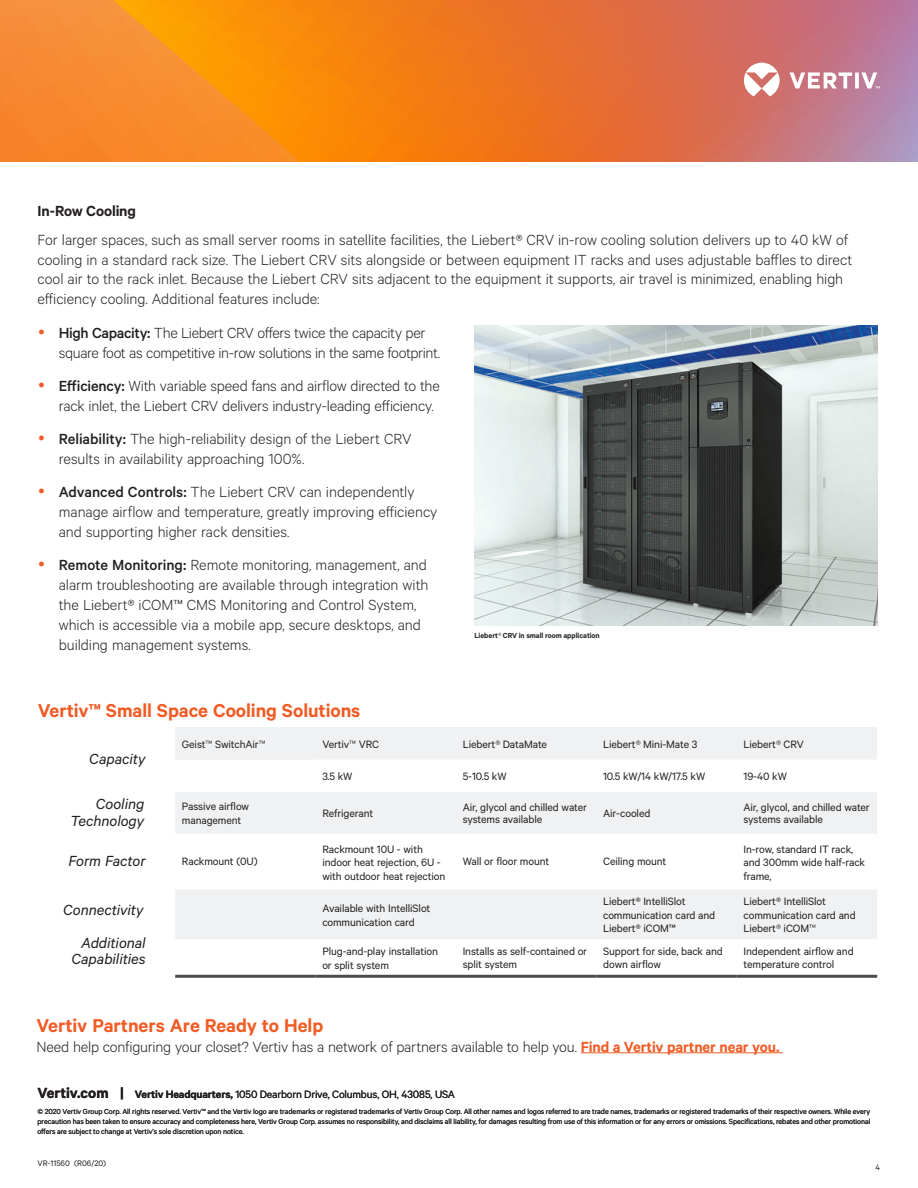
<style>
.page{position:relative;width:918px;height:1188px;background:#fff}
.page>*{position:absolute;margin:0;border:0;box-sizing:border-box;transform-origin:0 0}
.Vertiv_Orange_Main_H{font:600 21px "Calibre";letter-spacing:-.005em;color:#f15b24}
.Vertiv_Body_Text{font:300 16.5px/19.8px "Calibre";letter-spacing:-.005em;color:#231f20}
.Vertiv_Body_Text-2{font:300 16.5px/19.8px "Calibre";letter-spacing:-.025em;color:#231f20}
.Vertiv_Orange_Main_H-2{font:300 16.5px "Calibre";letter-spacing:-.01em;color:#231f20}
.Vertiv_Body_Text-3{font:italic 16.5px/16.5px "Calibre";letter-spacing:-.005em;color:#231f20;text-align:right}
.Vertiv_Body_Text-4{font:600 16.5px "Calibre";letter-spacing:-.01em;color:#231f20}
.DatasheetTableBody{font:12px/13.5px "Calibre";letter-spacing:-.01em;color:#231f20}
.Footer_Address{font:12px "Calibre";letter-spacing:-.015em;color:#231f20}
.Document_ID{font:9px "Calibre";color:#231f20}
.Footer_Disclaimer{font:8.25px/9.8px "Calibre";letter-spacing:-.01em;color:#231f20;text-align:justify}
.Footer_Disclaimer-2{font:600 8.25px "Calibre";letter-spacing:-.005em;color:#231f20}
.s1{font-weight:500}
.s2{font-weight:300;font-style:italic}
.s3{font-weight:300}
.s4{font-weight:600;color:#f15b24}
.s5{font-weight:600;font-size:16.5px}
.s6{font-weight:600}
</style>
<div class="page">
<svg style="left:0;top:0;width:918px;height:162px;background:#e87e36"></svg>
<svg style="left:744px;top:63px;width:136px;height:33px"></svg>
<img style="left:475px;top:326px;width:403px;height:299px">
<svg style="left:175px;top:727px;width:702px;height:212px;fill:#f0f1f2"></svg>
<svg style="left:316px;top:760px;width:561px;height:32px"></svg>
<hr style="left:175px;top:975px;width:141px;height:3px;background:#4b4c4d">
<hr style="left:316px;top:975px;width:140px;height:3px;background:#4b4c4d">
<hr style="left:456px;top:975px;width:140px;height:3px;background:#4b4c4d">
<hr style="left:596px;top:975px;width:141px;height:3px;background:#4b4c4d">
<hr style="left:737px;top:975px;width:140px;height:3px;background:#4b4c4d">
<hr style="left:581px;top:1053px;width:202px;height:1px;background:#f15b24">
<p class="Vertiv_Body_Text-4" style="left:37px;top:201px;width:100px">In-Row Cooling</p>
<p class="Vertiv_Body_Text" style="left:37px;top:229px;width:816px">For larger spaces, such as small server rooms in satellite facilities, the Liebert® CRV in-row cooling solution delivers up to 40 kW of cooling in a standard rack size. The Liebert CRV sits alongside or between equipment IT racks and uses adjustable baffles to direct cool air to the rack inlet. Because the Liebert CRV sits adjacent to the equipment it supports, air travel is minimized, enabling high efficiency cooling. Additional features include:</p>
<p class="Vertiv_Body_Text-2" style="left:59px;top:322px;width:383px"><span class="s1">High Capacity:</span> The Liebert CRV offers twice the capacity per square foot as competitive in-row solutions in the same footprint.</p>
<p class="Vertiv_Body_Text" style="left:59px;top:376px;width:383px"><span class="s1">Efficiency:</span> With variable speed fans and airflow directed to the rack inlet, the Liebert CRV delivers industry-leading efficiency.</p>
<p class="Vertiv_Body_Text" style="left:59px;top:429px;width:354px"><span class="s1">Reliability:</span> The high-reliability design of the Liebert CRV results in availability approaching 100%.</p>
<p class="Vertiv_Body_Text" style="left:59px;top:482px;width:380px"><span class="s1">Advanced Controls:</span> The Liebert CRV can independently manage airflow and temperature, greatly improving efficiency and supporting higher rack densities.</p>
<p class="Vertiv_Body_Text" style="left:59px;top:555px;width:371px"><span class="s1">Remote Monitoring:</span> Remote monitoring, management, and alarm troubleshooting are available through integration with the Liebert® iCOM™ CMS Monitoring and Control System, which is accessible via a mobile app, secure desktops, and building management systems.</p>
<p class="Footer_Disclaimer-2" style="left:475px;top:630px;width:127px">Liebert<span class="s2">®</span> CRV in small room application</p>
<p class="Vertiv_Orange_Main_H" style="left:38px;top:698px;width:324px">Vertiv™ Small Space Cooling Solutions</p>
<p class="DatasheetTableBody" style="left:182px;top:737px;width:85px">Geist<span class="s3">™</span> SwitchAir<span class="s3">™</span></p>
<p class="DatasheetTableBody" style="left:322px;top:737px;width:58px">Vertiv<span class="s3">™</span> VRC</p>
<p class="DatasheetTableBody" style="left:463px;top:737px;width:86px">Liebert<span class="s2">®</span> DataMate</p>
<p class="DatasheetTableBody" style="left:603px;top:737px;width:96px">Liebert<span class="s2">®</span> Mini-Mate 3</p>
<p class="DatasheetTableBody" style="left:744px;top:737px;width:62px">Liebert<span class="s2">®</span> CRV</p>
<p class="DatasheetTableBody" style="left:322px;top:769px;width:32px">3.5 kW</p>
<p class="DatasheetTableBody" style="left:463px;top:769px;width:45px">5-10.5 kW</p>
<p class="DatasheetTableBody" style="left:603px;top:769px;width:104px">10.5 kW/14 kW/17.5 kW</p>
<p class="DatasheetTableBody" style="left:744px;top:770px;width:45px">19-40 kW</p>
<p class="DatasheetTableBody" style="left:182px;top:799px;width:69px">Passive airflow management</p>
<p class="DatasheetTableBody" style="left:322px;top:806px;width:52px">Refrigerant</p>
<p class="DatasheetTableBody" style="left:463px;top:801px;width:126px;line-height:12px">Air, glycol and chilled water systems available</p>
<p class="DatasheetTableBody" style="left:603px;top:806px;width:49px">Air-cooled</p>
<p class="DatasheetTableBody" style="left:744px;top:801px;width:128px;line-height:12px">Air, glycol, and chilled water systems available</p>
<p class="DatasheetTableBody" style="left:182px;top:855px;width:77px">Rackmount (0U)</p>
<p class="Vertiv_Body_Text-3" style="left:89px;top:750px;width:58px">Capacity</p>
<p class="Vertiv_Body_Text-3" style="left:70px;top:795px;width:75px">Cooling<br>Technology</p>
<p class="DatasheetTableBody" style="left:322px;top:842px;width:125px">Rackmount 10U - with indoor heat rejection, 6U - with outdoor heat rejection</p>
<p class="DatasheetTableBody" style="left:744px;top:842px;width:123px">In-row, standard IT rack, and 300mm wide half-rack frame,</p>
<p class="Vertiv_Body_Text-3" style="left:68px;top:852px;width:79px">Form Factor</p>
<p class="DatasheetTableBody" style="left:463px;top:855px;width:88px">Wall or floor mount</p>
<p class="DatasheetTableBody" style="left:603px;top:855px;width:65px">Ceiling mount</p>
<p class="Vertiv_Body_Text-3" style="left:63px;top:901px;width:82px">Connectivity</p>
<p class="Vertiv_Body_Text-3" style="left:71px;top:934px;width:76px;text-align:center">Additional<br>Capabilities</p>
<p class="DatasheetTableBody" style="left:322px;top:901px;width:110px">Available with IntelliSlot communication card</p>
<p class="DatasheetTableBody" style="left:603px;top:894px;width:114px">Liebert® IntelliSlot communication card and<br>Liebert® iCOM™</p>
<p class="DatasheetTableBody" style="left:744px;top:894px;width:114px">Liebert® IntelliSlot communication card and<br>Liebert<span class="s2">®</span> iCOM<span class="s3">™</span></p>
<p class="DatasheetTableBody" style="left:322px;top:945px;width:117px">Plug-and-play installation or split system</p>
<p class="DatasheetTableBody" style="left:463px;top:944px;width:126px">Installs as self-contained or split system</p>
<p class="DatasheetTableBody" style="left:603px;top:944px;width:121px">Support for side, back and down airflow</p>
<p class="DatasheetTableBody" style="left:744px;top:944px;width:112px">Independent airflow and temperature control</p>
<p class="Vertiv_Orange_Main_H" style="left:36px;top:1013px;width:288px">Vertiv Partners Are Ready to Help</p>
<p class="Vertiv_Orange_Main_H-2" style="left:36px;top:1037px;width:745px">Need help configuring your closet? Vertiv has a network of partners available to help you. <span class="s4">Find a Vertiv partner near you.</span></p>
<p class="Footer_Address" style="left:37px;top:1087px;width:419px"><span class="s5">Vertiv.com |</span> <span class="s6">Vertiv Headquarters,</span> 1050 Dearborn Drive, Columbus, OH, 43085, USA</p>
<p class="Footer_Disclaimer" style="left:37px;top:1107px;width:834px">© 2020 Vertiv Group Corp. All rights reserved. Vertiv™ and the Vertiv logo are trademarks or registered trademarks of Vertiv Group Corp. All other names and logos referred to are trade names, trademarks or registered trademarks of their respective owners. While every precaution has been taken to ensure accuracy and completeness here, Vertiv Group Corp. assumes no responsibility, and disclaims all liability, for damages resulting from use of this information or for any errors or omissions. Specifications, rebates and other promotional offers are subject to change at Vertiv’s sole discretion upon notice.</p>
<p class="Document_ID" style="left:37px;top:1158px;width:70px">VR-11560 (R06/20)</p>
<p class="Footer_Disclaimer" style="left:41px;top:1126px;width:4px">f</p>
<p class="Document_ID" style="left:876px;top:1162px;width:6px">4</p>
</div>
